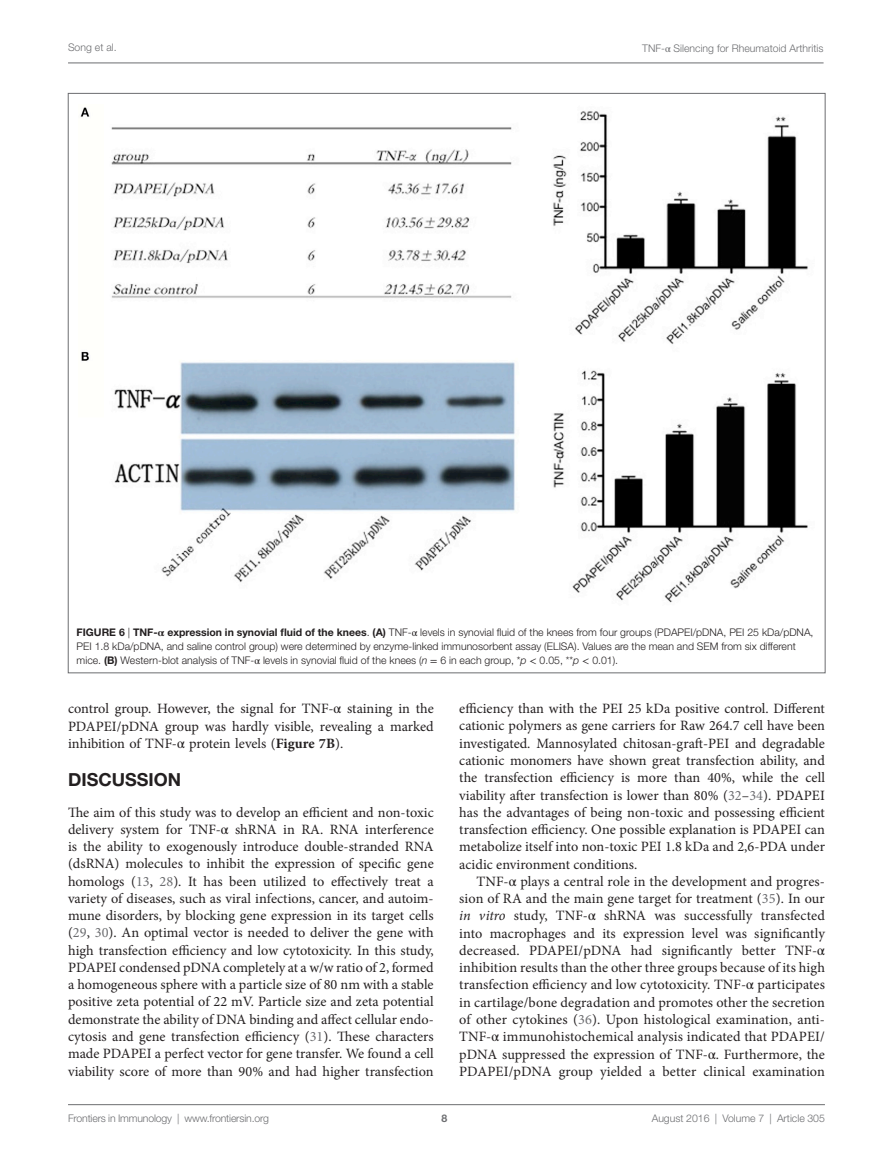
<style>
.page{position:relative;width:893px;height:1170px;background:#fff}
.page>*{position:absolute;margin:0;border:0;box-sizing:border-box;transform-origin:0 0}
.t1{font:700 18px "Helvetica Neue LT Std";color:#231f20}
.t2{font:14.25px/17.2px "Minion Pro";color:#231f20;text-align:justify}
.t3{font:300 10.5px/14.2px "Helvetica Neue LT Std";color:#231f20}
.t4{font:300 10.5px "Helvetica Neue LT Std";color:#6c6d70}
.t5{font:700 10.5px "Helvetica Neue LT Std";color:#6c6d70}
.s1{font-family:"STIX General";font-weight:400}
.s2{font-weight:700}
.s3{font-family:"STIX General";font-weight:700}
.s4{font-style:italic}
.s5{font-family:"STIX General"}
.s6{color:#6c6d70}
</style>
<div class="page">
<img style="left:80px;top:107px;width:728px;height:496px">
<hr style="left:68px;top:63px;width:756px;height:1px;background:#6c6d70">
<hr style="left:68px;top:1104px;width:757px;height:1px;background:#6c6d70">
<p class="t4" style="left:68px;top:41px;width:50px">Song et al.</p>
<p class="t4" style="left:642px;top:42px;width:183px">TNF-<span class="s1">α</span> Silencing for Rheumatoid Arthritis</p>
<p class="t3" style="left:77px;top:624px;width:738px"><span class="s2">FIG URE 6</span> | <span class="s2">TNF-</span><span class="s3">α</span> <span class="s2">expression in synovial fluid of the knees</span>. <span class="s2">(A)</span> TNF-<span class="s1">α</span> levels in synovial fluid of the knees from four groups (PDAPEI/pDNA, PEI 25 kDa/pDNA,<br>PEI 1.8 kDa/pDNA, and saline control group) were determined by enzyme-linked immunosorbent assay (ELISA). Values are the mean and SEM from six different mice. <span class="s2">(B)</span> Western-blot analysis of TNF-<span class="s1">α</span> levels in synovial fluid of the knees (<span class="s4">n</span> <span class="s1">=</span> 6 in each group, *<span class="s4">p</span> <span class="s1">&lt;</span> 0.05, **<span class="s4">p</span> <span class="s1">&lt;</span> 0.01).</p>
<p class="t2" style="left:68px;top:700px;width:367px">control group. However, the signal for TNF-<span class="s5">α</span> staining in the PDAPEI/pDNA group was hardly visible, revealing a marked inhibition of TNF-<span class="s5">α</span> protein levels (<span class="s2">Figure 7B</span>).</p>
<p class="t1" style="left:68px;top:768px;width:112px">DISCUSSION</p>
<p class="t2" style="left:68px;top:803px;width:367px">The aim of this study was to develop an efficient and non-toxic delivery system for TNF-<span class="s5">α</span> shRNA in RA. RNA interference is the ability to exogenously introduce double-stranded RNA (dsRNA) molecules to inhibit the expression of specific gene homologs (<span class="s6">13</span>, <span class="s6">28</span>). It has been utilized to effectively treat a variety of diseases, such as viral infections, cancer, and autoim&shy;mune disorders, by blocking gene expression in its target cells (<span class="s6">29</span>, <span class="s6">30</span>). An optimal vector is needed to deliver the gene with high transfection efficiency and low cytotoxicity. In this study, PDAPEI condensed pDNA completely at a w/w ratio of 2, formed a homogeneous sphere with a particle size of 80 nm with a stable positive zeta potential of 22 mV. Particle size and zeta potential demonstrate the ability of DNA binding and affect cellular endo&shy;cytosis and gene transfection efficiency (<span class="s6">31</span>). These characters made PDAPEI a perfect vector for gene transfer. We found a cell viability score of more than 90% and had higher transfection</p>
<p class="t2" style="left:459px;top:700px;width:367px">efficiency than with the PEI 25 kDa positive control. Different cationic polymers as gene carriers for Raw 264.7 cell have been investigated. Mannosylated chitosan-graft-PEI and degradable cationic monomers have shown great transfection ability, and the transfection efficiency is more than 40%, while the cell viability after transfection is lower than 80% (<span class="s6">32</span>–<span class="s6">34</span>). PDAPEI has the advantages of being non-toxic and possessing efficient transfection efficiency. One possible explanation is PDAPEI can metabolize itself into non-toxic PEI 1.8 kDa and 2,6-PDA under acidic environment conditions.</p>
<p class="t2" style="left:459px;top:872px;width:367px;text-indent:17px">TNF-<span class="s5">α</span> plays a central role in the development and progres&shy;sion of RA and the main gene target for treatment (<span class="s6">35</span>). In our <span class="s4">in vitro</span> study, TNF-<span class="s5">α</span> shRNA was successfully transfected into macrophages and its expression level was significantly decreased. PDAPEI/pDNA had significantly better TNF-<span class="s5">α </span>inhibition results than the other three groups because of its high transfection efficiency and low cytotoxicity. TNF-<span class="s5">α</span> participates in cartilage/bone degradation and promotes other the secretion of other cytokines (<span class="s6">36</span>). Upon histological examination, anti-TNF-<span class="s5">α</span> immunohistochemical analysis indicated that PDAPEI/ pDNA suppressed the expression of TNF-<span class="s5">α</span>. Furthermore, the PDAPEI/pDNA group yielded a better clinical examination</p>
<p class="t4" style="left:68px;top:1111px;width:203px">Frontiers in Immunology | www.frontiersin.org</p>
<p class="t4" style="left:652px;top:1111px;width:175px">August 2016 | Volume 7 | Article 305</p>
<p class="t5" style="left:441px;top:1111px;width:7px">8</p>
</div>
